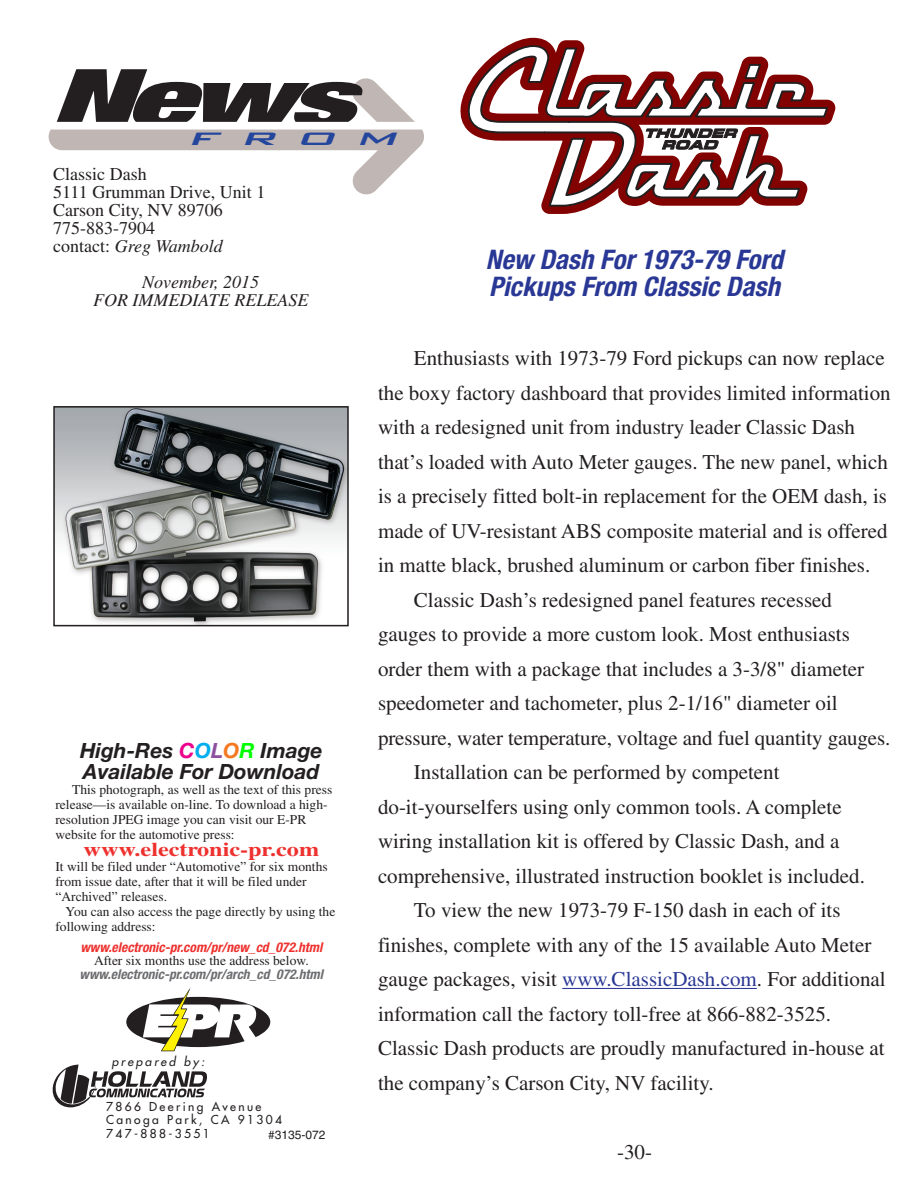
<style>
.page{position:relative;width:918px;height:1188px;background:#fff}
.page>*{position:absolute;margin:0;border:0;box-sizing:border-box;transform-origin:0 0}
.t1{font:italic 700 condensed 27px "Helvetica Neue";color:#293795}
.t2{font:italic 24px "Gannon";color:#24469d;scale:2 1}
.t3{font:21px/34.5px "Times";color:#231f20}
.t4{font:italic 700 21px/21px "Helvetica Neue";color:#231f20}
.t5{font:700 19.5px "Times";color:#ee312e;scale:1.24 1}
.t6{font:18px "Times";color:#231f20}
.t7{font:italic 18px "Times";color:#231f20}
.t8{font:13.5px/15px "Times";color:#231f20}
.t9{font:italic 700 condensed 13.5px/13.5px "Helvetica Neue";color:#6c6d70;text-align:center}
.t10{font:12px "Futura";letter-spacing:.2em;color:#231f20}
.t11{font:italic 12px "Futura";letter-spacing:.2em;color:#231f20}
.t12{font:12px "Helvetica";color:#231f20}
.s1{font-style:normal}
.s2{color:#ed028c}
.s3{color:#00aeef}
.s4{color:#8e509f}
.s5{color:#f47921}
.s6{color:#0f0}
.s7{color:#ee312e}
.s8{font-family:"Times";font-weight:400;font-style:normal;font-stretch:normal;color:#231f20}
.s9{color:#293795}
</style>
<div class="page">
<hr style="left:562px;top:988px;width:195px;height:1px;background:#293795">
<svg style="left:49px;top:130px;width:375px;height:65px"></svg>
<svg style="left:57px;top:69px;width:358px;height:53px"></svg>
<svg style="left:126px;top:987px;width:144px;height:64px"></svg>
<svg style="left:52px;top:1065px;width:155px;height:42px"></svg>
<svg style="left:460px;top:87px;width:375px;height:127px"></svg>
<svg style="left:467px;top:38px;width:363px;height:170px"></svg>
<svg style="left:646px;top:128px;width:92px;height:22px"></svg>
<img style="left:56px;top:409px;width:290px;height:214px">
<div style="left:53px;top:406px;width:296px;height:220px;border:2px solid #231f20"></div>
<p class="t2" style="left:190px;top:128px;width:108px">FROM</p>
<p class="t6" style="left:53px;top:164px;width:95px">Classic Dash</p>
<p class="t6" style="left:53px;top:182px;width:214px">5111 Grumman Drive, Unit 1</p>
<p class="t6" style="left:53px;top:200px;width:171px">Carson City, NV 89706</p>
<p class="t6" style="left:53px;top:218px;width:103px">775-883-7904</p>
<p class="t7" style="left:53px;top:236px;width:171px"><span class="s1">contact:</span> Greg Wambold</p>
<p class="t7" style="left:142px;top:272px;width:118px">November, 2015</p>
<p class="t7" style="left:93px;top:290px;width:217px">FOR IMMEDIATE RELEASE</p>
<p class="t1" style="left:486px;top:243px;width:299px">New Dash For 1973-79 Ford</p>
<p class="t1" style="left:489px;top:270px;width:292px">Pickups From Classic Dash</p>
<p class="t4" style="left:80px;top:740px;width:244px">High-Res <span class="s2">C</span><span class="s3">O</span><span class="s4">L</span><span class="s5">O</span><span class="s6">R</span> Image<br>Available For Download</p>
<p class="t8" style="left:55px;top:782px;width:278px;text-indent:17px">This photograph, as well as the text of this press release—is available on-line. To download a high&shy;resolution JPEG image you can visit our E-PR website for the automotive press:</p>
<p class="t5" style="left:84px;top:837px;width:192px">www.electronic-pr.com</p>
<p class="t8" style="left:55px;top:859px;width:274px">It will be filed under “Automotive” for six months from issue date, after that it will be filed under “Archived” releases.</p>
<p class="t8" style="left:55px;top:904px;width:281px;text-indent:10px">You can also access the page directly by using the following address:</p>
<p class="t9" style="left:80px;top:940px;width:245px"><span class="s7">www.electronic-pr.com/pr/new_cd_072.html<br></span><span class="s8">After six months use the address below. </span>www.electronic-pr.com/pr/arch_cd_072.html</p>
<p class="t11" style="left:112px;top:1053px;width:94px">prepared by:</p>
<p class="t10" style="left:106px;top:1098px;width:157px">7866 Deering Avenue</p>
<p class="t10" style="left:106px;top:1112px;width:177px">Canoga Park, CA 91304</p>
<p class="t10" style="left:106px;top:1125px;width:105px">747-888-3551</p>
<p class="t12" style="left:268px;top:1128px;width:59px">#3135-072</p>
<p class="t3" style="left:378px;top:341px;width:514px;text-indent:36px">Enthusiasts with 1973-79 Ford pickups can now replace the boxy factory dashboard that provides limited information with a redesigned unit from industry leader Classic Dash that’s loaded with Auto Meter gauges. The new panel, which is a precisely fitted bolt-in replacement for the OEM dash, is made of UV-resistant ABS composite material and is offered in matte black, brushed aluminum or carbon fiber finishes.</p>
<p class="t3" style="left:378px;top:582px;width:514px;text-indent:36px">Classic Dash’s redesigned panel features recessed gauges to provide a more custom look. Most enthusiasts order them with a package that includes a 3-3/8" diameter speedometer and tachometer, plus 2-1/16" diameter oil pressure, water temperature, voltage and fuel quantity gauges.</p>
<p class="t3" style="left:414px;top:755px;width:367px">Installation can be performed by competent</p>
<p class="t3" style="left:378px;top:789px;width:489px">do-it-yourselfers using only common tools. A complete wiring installation kit is offered by Classic Dash, and a comprehensive, illustrated instruction booklet is included.</p>
<p class="t3" style="left:378px;top:893px;width:509px;text-indent:36px">To view the new 1973-79 F-150 dash in each of its finishes, complete with any of the 15 available Auto Meter gauge packages, visit <span class="s9">www.ClassicDash.com</span>. For additional information call the factory toll-free at 866-882-3525.<br>Classic Dash products are proudly manufactured in-house at the company’s Carson City, NV facility.</p>
<p class="t3" style="left:617px;top:1134px;width:36px">-30-</p>
</div>
